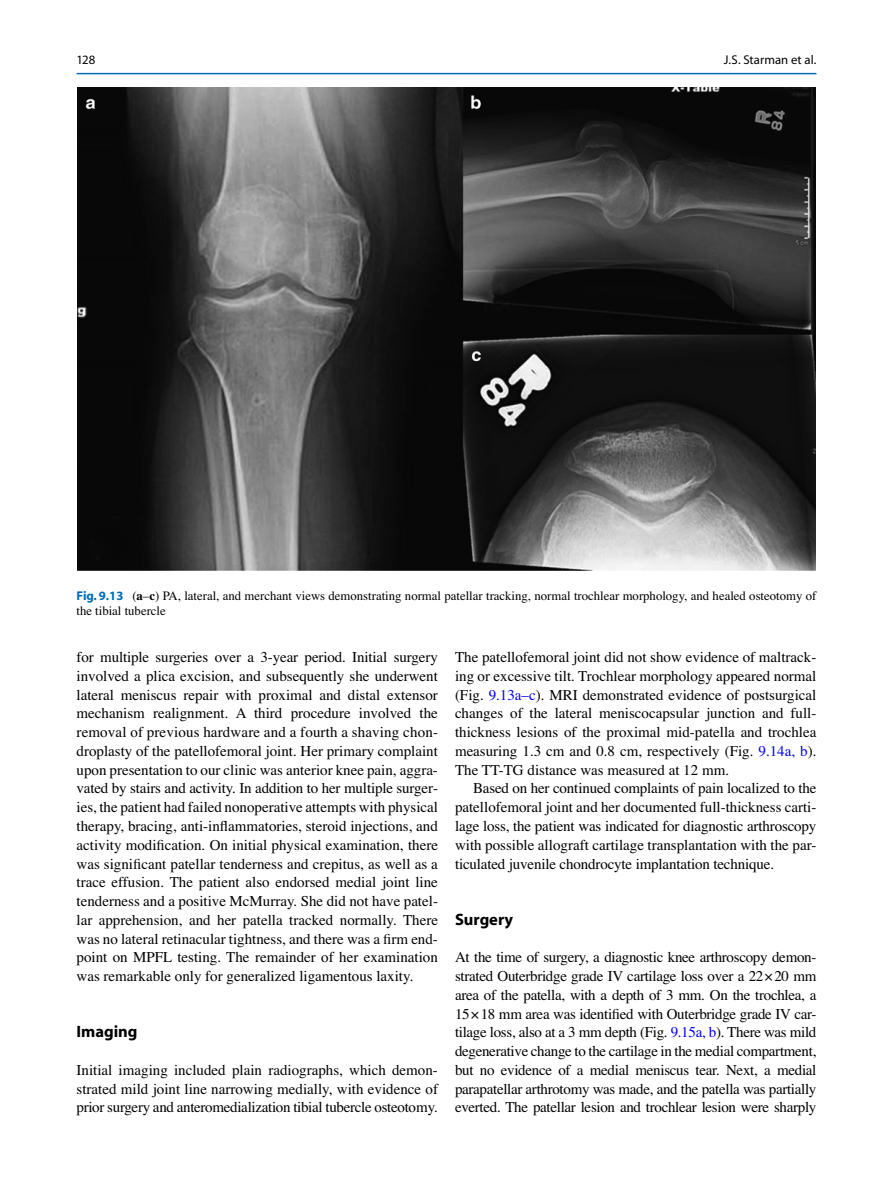
<style>
.page{position:relative;width:893px;height:1187px;background:#fff}
.page>*{position:absolute;margin:0;border:0;box-sizing:border-box;transform-origin:0 0}
.t1{font:700 16.5px "Ksfgss Myriad";color:#000}
.t2{font:15px/18.8px "Mtmxkw Times";letter-spacing:-.01em;color:#000;text-align:justify}
.t3{font:12.75px/15px "Mtmxkw Times";color:#000}
.t4{font:12.75px "Ssfvkn Myriad";letter-spacing:.005em;color:#000}
.s1{font-family:"Ksfgss Myriad";font-weight:700;color:#006db6}
.s2{font-family:"Ywlssn Times";font-weight:700}
.s3{color:#0000fa}
</style>
<div class="page">
<img style="left:77px;top:88px;width:738px;height:483px">
<hr style="left:77px;top:73px;width:739px;height:1px;background:#006db6">
<p class="t4" style="left:77px;top:55px;width:20px">128</p>
<p class="t4" style="left:724px;top:55px;width:94px">J.S. Starman et al.</p>
<p class="t3" style="left:77px;top:589px;width:741px"><span class="s1">Fig. 9.13</span> ( <span class="s2">a</span> – <span class="s2">c</span> ) PA, lateral, and merchant views demonstrating normal patellar tracking, normal trochlear morphology, and healed osteotomy of the tibial tubercle</p>
<p class="t2" style="left:77px;top:649px;width:363px">for multiple surgeries over a 3-year period. Initial surgery involved a plica excision, and subsequently she underwent lateral meniscus repair with proximal and distal extensor mechanism realignment. A third procedure involved the removal of previous hardware and a fourth a shaving chon&shy;droplasty of the patellofemoral joint. Her primary complaint upon presentation to our clinic was anterior knee pain, aggra&shy;vated by stairs and activity. In addition to her multiple surger&shy;ies, the patient had failed nonoperative attempts with physical therapy, bracing, anti-inflammatories, steroid injections, and activity modification. On initial physical examination, there was significant patellar tenderness and crepitus, as well as a trace effusion. The patient also endorsed medial joint line tenderness and a positive McMurray. She did not have patel&shy;lar apprehension, and her patella tracked normally. There was no lateral retinacular tightness, and there was a firm end&shy;point on MPFL testing. The remainder of her examination was remarkable only for generalized ligamentous laxity.</p>
<p class="t1" style="left:77px;top:1025px;width:63px">Imaging</p>
<p class="t2" style="left:77px;top:1061px;width:363px">Initial imaging included plain radiographs, which demon&shy;strated mild joint line narrowing medially, with evidence of prior surgery and anteromedialization tibial tubercle osteotomy.</p>
<p class="t2" style="left:455px;top:649px;width:363px">The patellofemoral joint did not show evidence of maltrack&shy;ing or excessive tilt. Trochlear morphology appeared normal (Fig. <span class="s3">9.13a–c</span> ). MRI demonstrated evidence of postsurgical changes of the lateral meniscocapsular junction and full&shy;thickness lesions of the proximal mid-patella and trochlea measuring 1.3 cm and 0.8 cm, respectively (Fig. <span class="s3">9.14a, b</span> ).<br>The TT-TG distance was measured at 12 mm.</p>
<p class="t2" style="left:455px;top:780px;width:363px;text-indent:18px">Based on her continued complaints of pain localized to the patellofemoral joint and her documented full-thickness carti&shy;lage loss, the patient was indicated for diagnostic arthroscopy with possible allograft cartilage transplantation with the par&shy;ticulated juvenile chondrocyte implantation technique.</p>
<p class="t1" style="left:455px;top:913px;width:60px">Surgery</p>
<p class="t2" style="left:455px;top:949px;width:363px">At the time of surgery, a diagnostic knee arthroscopy demon&shy;strated Outerbridge grade IV cartilage loss over a 22 × 20 mm area of the patella, with a depth of 3 mm. On the trochlea, a 15 × 18 mm area was identified with Outerbridge grade IV car&shy;tilage loss, also at a 3 mm depth (Fig. <span class="s3">9.15a, b</span> ). There was mild degenerative change to the cartilage in the medial compartment, but no evidence of a medial meniscus tear. Next, a medial parapatellar arthrotomy was made, and the patella was partially everted. The patellar lesion and trochlear lesion were sharply</p>
</div>
